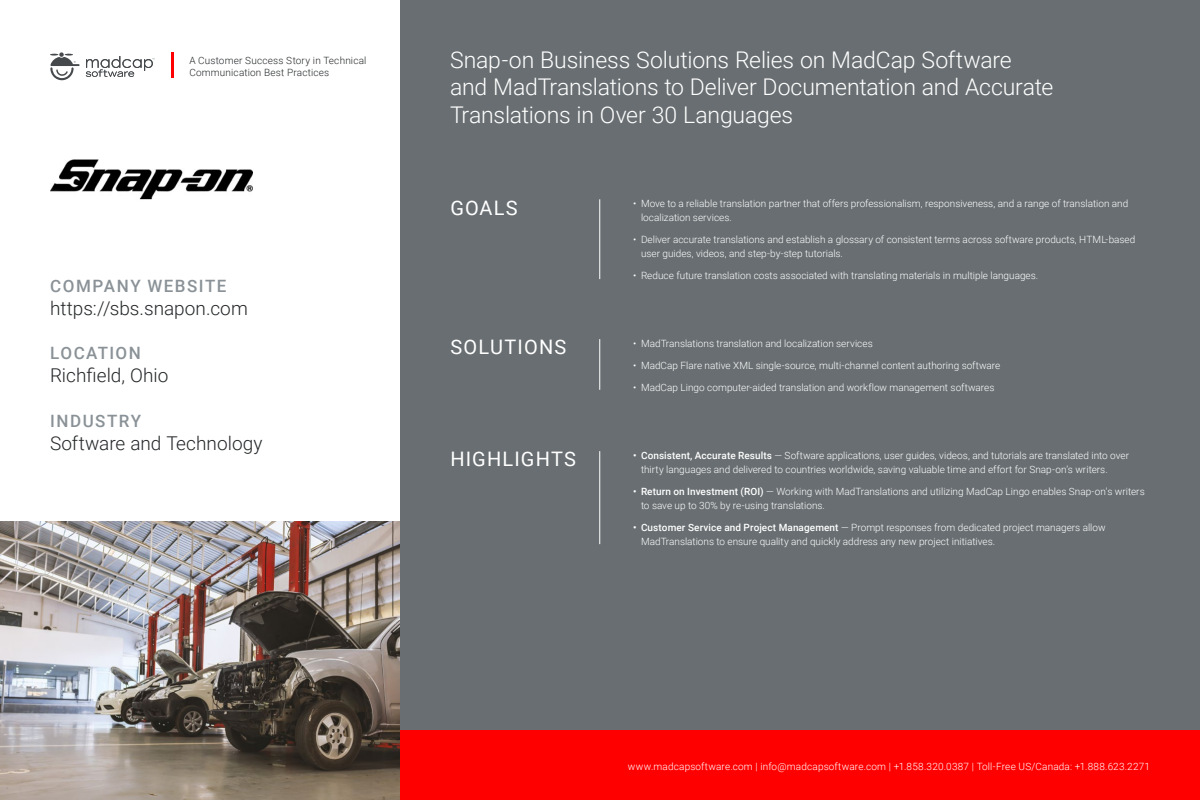
<style>
.page{position:relative;width:1200px;height:800px;background:#fff}
.page>*{position:absolute;margin:0;border:0;box-sizing:border-box;transform-origin:0 0}
.t1{font:300 23px/27.6px "Roboto";letter-spacing:-.01em;color:#fff}
.t2{font:20px "Roboto";letter-spacing:.06em;color:#fff}
.t3{font:300 19px "Roboto";color:#242729}
.t4{font:500 17px "Roboto";letter-spacing:.085em;color:#8a9297}
.t5{font:300 10px/14px "Roboto";color:#fff}
.t6{font:300 10px/12px "Roboto";letter-spacing:.015em;color:#242729}
.s1{font-weight:500}
</style>
<div class="page">
<img style="left:0;top:521px;width:400px;height:279px">
<div style="left:400px;top:0;width:800px;height:800px;background:#686e71"></div>
<div style="left:400px;top:730px;width:800px;height:70px;background:#f00"></div>
<hr style="left:171px;top:52px;width:3px;height:26px;background:#f00">
<img style="left:51px;top:159px;width:201px;height:41px">
<svg style="left:50px;top:52px;width:30px;height:28px"></svg>
<svg style="left:86px;top:56px;width:69px;height:21px"></svg>
<hr style="left:600px;top:199px;width:1px;height:80px;background:#fff">
<hr style="left:600px;top:339px;width:1px;height:51px;background:#fff">
<hr style="left:600px;top:451px;width:1px;height:93px;background:#fff">
<p class="t6" style="left:189px;top:54px;width:179px">A Customer Success Story in Technical<br>Communication Best Practices</p>
<h3 class="t4" style="left:50px;top:274px;width:178px">COMPANY WEBSITE</h3>
<h3 class="t3" style="left:50px;top:295px;width:199px">https://sbs.snapon.com</h3>
<h3 class="t4" style="left:50px;top:341px;width:92px">LOCATION</h3>
<h3 class="t3" style="left:50px;top:361px;width:120px">Richfield, Ohio</h3>
<h3 class="t4" style="left:50px;top:409px;width:92px">INDUSTRY</h3>
<h3 class="t3" style="left:50px;top:429px;width:214px">Software and Technology</h3>
<h1 class="t1" style="left:450px;top:45px;width:605px">Snap-on Business Solutions Relies on MadCap Software and MadTranslations to Deliver Documentation and Accurate<br>Translations in Over 30 Languages</h1>
<h2 class="t2" style="left:450px;top:194px;width:69px">GOALS</h2>
<p class="t5" style="left:641px;top:196px;width:489px;text-indent:-8px">• Move to a reliable translation partner that offers professionalism, responsiveness, and a range of translation and localization services.</p>
<p class="t5" style="left:641px;top:232px;width:496px;text-indent:-8px">• Deliver accurate translations and establish a glossary of consistent terms across software products, HTML-based user guides, videos, and step-by-step tutorials.</p>
<p class="t5" style="left:633px;top:268px;width:407px">• Reduce future translation costs associated with translating materials in multiple languages.</p>
<h2 class="t2" style="left:450px;top:333px;width:117px">SOLUTIONS</h2>
<p class="t5" style="left:633px;top:336px;width:241px">• MadTranslations translation and localization services</p>
<p class="t5" style="left:633px;top:358px;width:369px">• MadCap Flare native XML single-source, multi-channel content authoring software</p>
<p class="t5" style="left:633px;top:380px;width:363px">• MadCap Lingo computer-aided translation and workflow management softwares</p>
<h2 class="t2" style="left:450px;top:445px;width:127px">HIGHLIGHTS</h2>
<p class="t5" style="left:641px;top:448px;width:490px;text-indent:-8px"><span class="s1">• Consistent, Accurate Results</span> — Software applications, user guides, videos, and tutorials are translated into over thirty languages and delivered to countries worldwide, saving valuable time and effort for Snap-on’s writers.</p>
<p class="t5" style="left:641px;top:484px;width:505px;text-indent:-8px"><span class="s1">• Return on Investment (ROI)</span> — Working with MadTranslations and utilizing MadCap Lingo enables Snap-on’s writers to save up to 30% by re-using translations.</p>
<p class="t5" style="left:641px;top:520px;width:466px;text-indent:-8px"><span class="s1">• Customer Service and Project Management</span> — Prompt responses from dedicated project managers allow<br>MadTranslations to ensure quality and quickly address any new project initiatives.</p>
<p class="t5" style="left:628px;top:759px;width:524px">www.madcapsoftware.com | info@madcapsoftware.com | +1.858.320.0387 | Toll-Free US/Canada: +1.888.623.2271</p>
</div>
